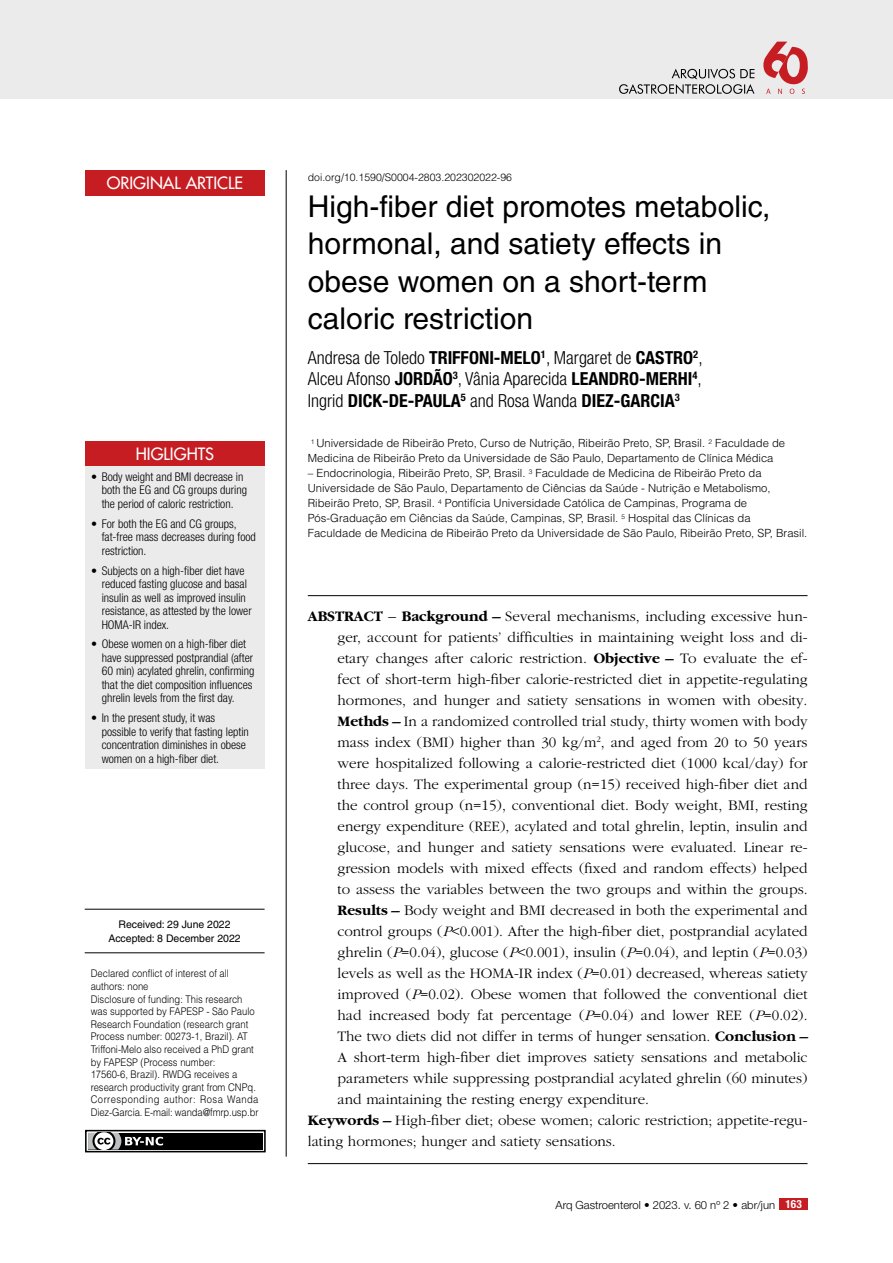
<style>
.page{position:relative;width:893px;height:1263px;background:#fff}
.page>*{position:absolute;margin:0;border:0;box-sizing:border-box;transform-origin:0 0}
.t1{font:30px/37.5px "Helvetica LT Std";color:#000}
.t2{font:300 condensed 18px/21.6px "Helvetica Neue LT Pro";color:#000;text-align:justify}
.t3{font:16.5px "Futura";color:#fff}
.t4{font:300 15px "Garamond";color:#000}
.t5{font:300 condensed 12px/13.5px "Helvetica Neue LT Pro";color:#000}
.t6{font:300 11.25px/15px "Helvetica LT Std";color:#000}
.t7{font:300 11.25px "Helvetica Neue LT Pro";color:#000}
.t8{font:300 10.5px/12.6px "Helvetica LT Std";color:#000;scale:.9 1}
.t9{font:10.5px/13.5px "Helvetica LT Std";color:#000;text-align:center}
.t10{font:300 10.5px "Helvetica LT Std";color:#000}
.s1{font-weight:700}
.s2{font-weight:700;font-style:italic}
.s3{font-style:italic}
.s4{font-weight:700;font-stretch:condensed;color:#fff}
</style>
<div class="page">
<hr style="left:286px;top:170px;width:1px;height:987px;background:#000">
<div style="left:0;top:0;width:893px;height:99px;background:#ebebec"></div>
<svg style="left:619px;top:69px;width:135px;height:25px"></svg>
<svg style="left:763px;top:42px;width:45px;height:52px"></svg>
<div style="left:779px;top:1198px;width:29px;height:12px;background:#c61d23"></div>
<div style="left:85px;top:441px;width:180px;height:25px;background:#c61d23"></div>
<div style="left:85px;top:466px;width:180px;height:303px;background:#ebebec"></div>
<hr style="left:308px;top:595px;width:499px;height:1px;background:#000">
<hr style="left:308px;top:1163px;width:499px;height:1px;background:#000">
<div style="left:85px;top:170px;width:180px;height:25px;background:#c61d23"></div>
<hr style="left:85px;top:909px;width:180px;height:1px;background:#000">
<hr style="left:85px;top:952px;width:180px;height:1px;background:#000">
<div style="left:85px;top:1130px;width:181px;height:22px;border:2px solid #000"></div>
<div style="left:88px;top:1133px;width:175px;height:16px;background:#000"></div>
<svg style="left:88px;top:1133px;width:75px;height:16px"></svg>
<p class="t3" style="left:107px;top:172px;width:138px">ORIGINAL ARTICLE</p>
<p class="t3" style="left:136px;top:443px;width:80px">HIGLIGHTS</p>
<p class="t5" style="left:102px;top:470px;width:147px;text-indent:-11px">• Body weight and BMI decrease in both the EG and CG groups during the period of caloric restriction.</p>
<p class="t5" style="left:102px;top:516px;width:156px;text-indent:-11px">• For both the EG and CG groups, fat-free mass decreases during food restriction.</p>
<p class="t5" style="left:102px;top:563px;width:152px;text-indent:-11px">• Subjects on a high-fiber diet have reduced fasting glucose and basal insulin as well as improved insulin resistance, as attested by the lower<br>HOMA-IR index.</p>
<p class="t5" style="left:102px;top:637px;width:154px;text-indent:-11px">• Obese women on a high-fiber diet have suppressed postprandial (after 60 min) acylated ghrelin, confirming that the diet composition influences ghrelin levels from the first day.</p>
<p class="t5" style="left:102px;top:711px;width:149px;text-indent:-11px">• In the present study, it was possible to verify that fasting leptin concentration diminishes in obese women on a high-fiber diet.</p>
<p class="t9" style="left:109px;top:917px;width:134px">Received: 29 June 2022<br>Accepted: 8 December 2022</p>
<p class="t8" style="left:91px;top:967px;width:188px">Declared conflict of interest of all authors: none<br>Disclosure of funding: This research was supported by FAPESP - São Paulo Research Foundation (research grant Process number: 00273-1, Brazil). AT Triffoni-Melo also received a PhD grant by FAPESP (Process number:<br>17560-6, Brazil). RWDG receives a research productivity grant from CNPq.<br>Corresponding author: Rosa Wanda Diez-Garcia. E-mail: wanda@fmrp.usp.br</p>
<p class="t10" style="left:308px;top:170px;width:206px">doi.org/10.1590/S0004-2803.202302022-96</p>
<h1 class="t1" style="left:308px;top:187px;width:464px">High-fiber diet promotes metabolic, hormonal, and satiety effects in obese women on a short-term caloric restriction</h1>
<p class="t2" style="left:308px;top:346px;width:396px">Andresa de Toledo <span class="s1">TRIFFONI-MELO</span><sup>1</sup>, Margaret de <span class="s1">CASTRO</span><sup>2</sup>, Alceu Afonso <span class="s1">JORDÃO</span><sup>3</sup>, Vânia Aparecida <span class="s1">LEANDRO-MERHI</span><sup>4</sup>, Ingrid <span class="s1">DICK-DE-PAULA</span><sup>5</sup> and Rosa Wanda <span class="s1">DIEZ-GARCIA</span><sup>3</sup></p>
<p class="t6" style="left:308px;top:436px;width:479px"><sup>1</sup> Universidade de Ribeirão Preto, Curso de Nutrição, Ribeirão Preto, SP, Brasil. <sup>2</sup> Faculdade de<br>Medicina de Ribeirão Preto da Universidade de São Paulo, Departamento de Clínica Médica</p>
<p class="t6" style="left:308px;top:466px;width:501px">– Endocrinologia, Ribeirão Preto, SP, Brasil. <sup>3</sup> Faculdade de Medicina de Ribeirão Preto da Universidade de São Paulo, Departamento de Ciências da Saúde - Nutrição e Metabolismo, Ribeirão Preto, SP, Brasil. <sup>4</sup> Pontifícia Universidade Católica de Campinas, Programa de Pós-Graduação em Ciências da Saúde, Campinas, SP, Brasil. <sup>5</sup> Hospital das Clínicas da<br>Faculdade de Medicina de Ribeirão Preto da Universidade de São Paulo, Ribeirão Preto, SP, Brasil.</p>
<p class="t4" style="left:308px;top:608px;width:501px"><span class="s1">ABSTRACT</span> – <span class="s1">Background</span> <span class="s2">–</span> Several mechanisms, including excessive hun-</p>
<p class="t4" style="left:338px;top:629px;width:471px">ger, account for patients’ difficulties in maintaining weight loss and di-</p>
<p class="t4" style="left:338px;top:650px;width:471px">etary changes after caloric restriction. <span class="s1">Objective</span> <span class="s2">–</span> To evaluate the ef-</p>
<p class="t4" style="left:338px;top:671px;width:471px">fect of short-term high-fiber calorie-restricted diet in appetite-regulating</p>
<p class="t4" style="left:338px;top:692px;width:471px">hormones, and hunger and satiety sensations in women with obesity.</p>
<p class="t4" style="left:338px;top:713px;width:472px"><span class="s1">Methds</span> <span class="s2">–</span> In a randomized controlled trial study, thirty women with body</p>
<p class="t4" style="left:338px;top:734px;width:471px">mass index (BMI) higher than 30 kg/m<sup>2</sup>, and aged from 20 to 50 years</p>
<p class="t4" style="left:338px;top:755px;width:472px">were hospitalized following a calorie-restricted diet (1000 kcal/day) for</p>
<p class="t4" style="left:338px;top:776px;width:471px">three days. The experimental group (n=15) received high-fiber diet and</p>
<p class="t4" style="left:338px;top:797px;width:472px">the control group (n=15), conventional diet. Body weight, BMI, resting</p>
<p class="t4" style="left:338px;top:818px;width:472px">energy expenditure (REE), acylated and total ghrelin, leptin, insulin and</p>
<p class="t4" style="left:338px;top:839px;width:471px">glucose, and hunger and satiety sensations were evaluated. Linear re-</p>
<p class="t4" style="left:338px;top:860px;width:471px">gression models with mixed effects (fixed and random effects) helped</p>
<p class="t4" style="left:338px;top:881px;width:472px">to assess the variables between the two groups and within the groups.</p>
<p class="t4" style="left:338px;top:902px;width:471px"><span class="s1">Results</span> <span class="s2">–</span> Body weight and BMI decreased in both the experimental and</p>
<p class="t4" style="left:338px;top:923px;width:471px">control groups (<span class="s3">P</span>&lt;0.001). After the high-fiber diet, postprandial acylated</p>
<p class="t4" style="left:338px;top:944px;width:472px">ghrelin (<span class="s3">P</span>=0.04), glucose (<span class="s3">P</span>&lt;0.001), insulin (<span class="s3">P</span>=0.04), and leptin (<span class="s3">P</span>=0.03)</p>
<p class="t4" style="left:338px;top:965px;width:472px">levels as well as the HOMA-IR index (<span class="s3">P</span>=0.01) decreased, whereas satiety</p>
<p class="t4" style="left:338px;top:986px;width:471px">improved (<span class="s3">P</span>=0.02). Obese women that followed the conventional diet</p>
<p class="t4" style="left:338px;top:1007px;width:471px">had increased body fat percentage (<span class="s3">P</span>=0.04) and lower REE (<span class="s3">P</span>=0.02).</p>
<p class="t4" style="left:338px;top:1028px;width:471px">The two diets did not differ in terms of hunger sensation. <span class="s1">Conclusion</span> <span class="s2">–</span></p>
<p class="t4" style="left:338px;top:1049px;width:471px">A short-term high-fiber diet improves satiety sensations and metabolic</p>
<p class="t4" style="left:338px;top:1070px;width:471px">parameters while suppressing postprandial acylated ghrelin (60 minutes)</p>
<p class="t4" style="left:338px;top:1091px;width:313px">and maintaining the resting energy expenditure.</p>
<p class="t4" style="left:308px;top:1112px;width:501px"><span class="s1">Keywords –</span> High-fiber diet; obese women; caloric restriction; appetite-regu-</p>
<p class="t4" style="left:308px;top:1133px;width:310px">lating hormones; hunger and satiety sensations.</p>
<p class="t7" style="left:556px;top:1198px;width:248px">Arq Gastroenterol • 2023. v. 60 nº 2 • abr/jun <span class="s4">163</span></p>
</div>
